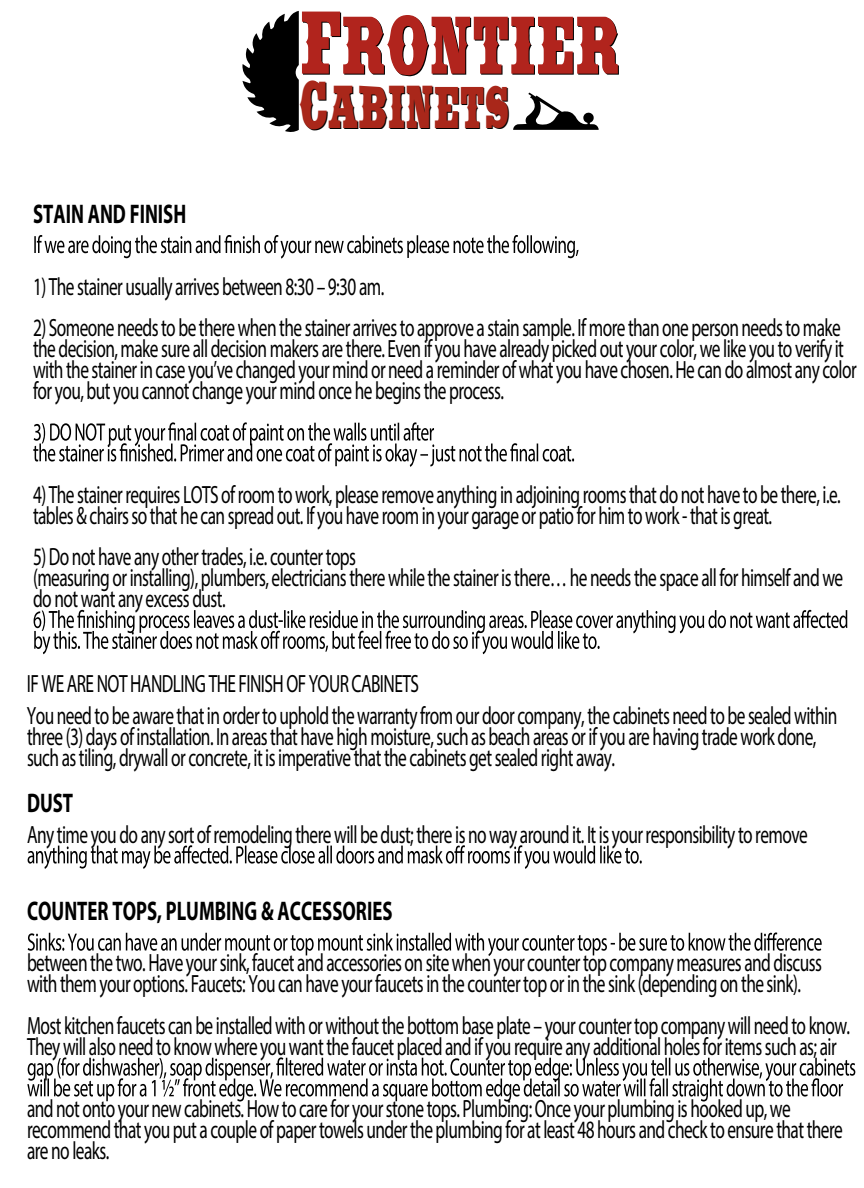
<style>
.page{position:relative;width:864px;height:1188px;background:#fff}
.page>*{position:absolute;margin:0;border:0;box-sizing:border-box;transform-origin:0 0}
.t1{font:900 109.5px "Saddlebag";color:#000;scale:.52 1}
.t2{font:900 79.65px "Saddlebag";color:#000;scale:.47 1}
.t3{font:700 27px "Myriad Pro";color:#000;scale:.69 1}
.t4{font:25.05px/20.9px "Myriad Pro";letter-spacing:-.035em;color:#000;scale:.69 1}
.s1{font-size:119.4px;color:#b1241d}
.s2{font-size:89.55px;color:#a9271a}
</style>
<div class="page">
<svg style="left:242px;top:11px;width:57px;height:121px"></svg>
<svg style="left:513px;top:93px;width:86px;height:37px"></svg>
<svg style="left:34px;top:235px;width:545px;height:24px"></svg>
<svg style="left:33px;top:422px;width:541px;height:45px"></svg>
<svg style="left:34px;top:610px;width:813px;height:44px"></svg>
<svg style="left:28px;top:845px;width:614px;height:24px"></svg>
<svg style="left:28px;top:932px;width:794px;height:24px"></svg>
<svg style="left:27px;top:1057px;width:828px;height:45px"></svg>
<p class="t3" style="left:33px;top:196px;width:224px">STAIN AND FINISH</p>
<h1 class="t1" style="left:301px;top:-13px;width:618px"><span class="s1">F</span>RONTIER</h1>
<h2 class="t2" style="left:299px;top:66px;width:452px"><span class="s2">C</span>ABINETS</h2>
<p class="t4" style="left:33px;top:275px;width:511px">1) The stainer usually arrives between 8:30 – 9:30 am.</p>
<p class="t4" style="left:33px;top:317px;width:1195px">2) Someone needs to be there when the stainer arrives to approve a stain sample. If more than one person needs to make the decision, make sure all decision makers are there. Even if you have already picked out your color, we like you to verify it with the stainer in case you’ve changed your mind or need a reminder of what you have chosen. He can do almost any color for you, but you cannot change your mind once he begins the process.</p>
<p class="t4" style="left:33px;top:484px;width:1172px">4) The stainer requires LOTS of room to work, please remove anything in adjoining rooms that do not have to be there, i.e. tables &amp; chairs so that he can spread out. If you have room in your garage or patio for him to work - that is great.</p>
<p class="t4" style="left:33px;top:546px;width:1176px">5) Do not have any other trades, i.e. counter tops<br>(measuring or installing), plumbers, electricians there while the stainer is there… he needs the space all for himself and we do not want any excess dust.</p>
<p class="t4" style="left:27px;top:668px;width:1176px;line-height:31.7px">IF WE ARE NOT HANDLING THE FINISH OF YOUR CABINETS<br>You need to be aware that in order to uphold the warranty from our door company, the cabinets need to be sealed within</p>
<p class="t4" style="left:27px;top:726px;width:1146px">three (3) days of installation. In areas that have high moisture, such as beach areas or if you are having trade work done, such as tiling, drywall or concrete, it is imperative that the cabinets get sealed right away.</p>
<p class="t3" style="left:27px;top:786px;width:68px">DUST</p>
<p class="t4" style="left:27px;top:823px;width:1133px">Any time you do any sort of remodeling there will be dust; there is no way around it. It is your responsibility to remove</p>
<p class="t3" style="left:27px;top:894px;width:531px">COUNTER TOPS, PLUMBING &amp; ACCESSORIES</p>
<p class="t4" style="left:27px;top:952px;width:1154px">between the two. Have your sink, faucet and accessories on site when your counter top company measures and discuss with them your options. Faucets: You can have your faucets in the counter top or in the sink (depending on the sink).</p>
<p class="t4" style="left:27px;top:1015px;width:1194px">Most kitchen faucets can be installed with or without the bottom base plate – your counter top company will need to know.<br>They will also need to know where you want the faucet placed and if you require any additional holes for items such as; air</p>
<p class="t4" style="left:27px;top:1098px;width:1184px">and not onto your new cabinets. How to care for your stone tops. Plumbing: Once your plumbing is hooked up, we recommend that you put a couple of paper towels under the plumbing for at least 48 hours and check to ensure that there are no leaks.</p>
</div>
